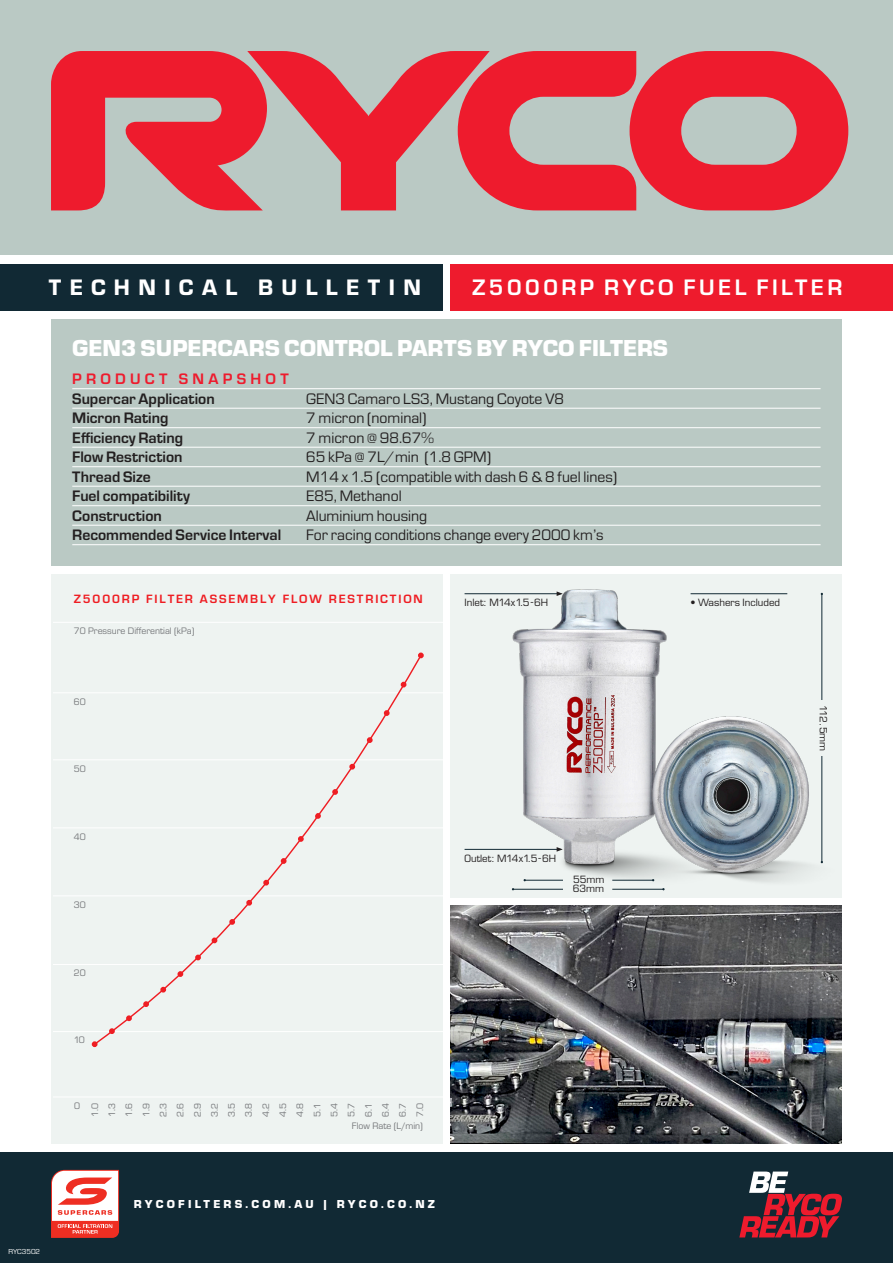
<style>
.page{position:relative;width:893px;height:1263px;background:#fff}
.page>*{position:absolute;margin:0;border:0;box-sizing:border-box;transform-origin:0 0}
.t1{font:900 24px "Eurostile";color:#fff}
.t2{font:700 23.25px "Eurostile";letter-spacing:.155em;color:#fff}
.t3{font:23.25px "Eurostile Hea";letter-spacing:.36em;color:#fff}
.t4{font:15.75px "Eurostile";color:#231f20}
.t5{font:700 15.75px "Eurostile";color:#231f20}
.t6{font:700 15.75px "Eurostile";letter-spacing:.27em;color:#ee1b2d}
.t7{font:700 12.45px "Eurostile";letter-spacing:.15em;color:#ee1d23}
.t8{font:900 12px "Eurostile";letter-spacing:.27em;color:#fff}
.t9{font:9.75px/17.1px "Eurostile";color:#76787b;text-align:justify}
.t10{font:9.75px "Eurostile LT Std";color:#231f20}
.t11{font:7.5px "Eurostile";color:#fff}
.s1{font-weight:700}
</style>
<div class="page">
<div style="left:0;top:0;width:893px;height:255px;background:#bac9c4"></div>
<div style="left:0;top:264px;width:442px;height:46px;background:#112934"></div>
<svg style="left:51px;top:51px;width:797px;height:160px"></svg>
<div style="left:0;top:1152px;width:893px;height:111px;background:#112934"></div>
<svg style="left:739px;top:1171px;width:103px;height:66px"></svg>
<svg style="left:51px;top:1170px;width:68px;height:68px;background:#f4a09b"></svg>
<div style="left:451px;top:264px;width:442px;height:46px;background:#ee1b2d"></div>
<div style="left:51px;top:319px;width:791px;height:247px;background:#bac9c4"></div>
<hr style="left:72px;top:388px;width:749px;height:1px;background:#fff">
<hr style="left:72px;top:408px;width:749px;height:1px;background:#fff">
<hr style="left:72px;top:427px;width:749px;height:1px;background:#fff">
<hr style="left:72px;top:447px;width:749px;height:1px;background:#fff">
<hr style="left:72px;top:466px;width:749px;height:1px;background:#fff">
<hr style="left:72px;top:486px;width:749px;height:1px;background:#fff">
<hr style="left:72px;top:505px;width:749px;height:1px;background:#fff">
<hr style="left:72px;top:525px;width:749px;height:1px;background:#fff">
<hr style="left:72px;top:544px;width:749px;height:1px;background:#fff">
<div style="left:53px;top:574px;width:389px;height:570px;background:#eef3f1"></div>
<img style="left:451px;top:906px;width:391px;height:238px">
<img style="left:452px;top:574px;width:390px;height:318px">
<hr style="left:822px;top:594px;width:1px;height:268px;background:#112934">
<hr style="left:525px;top:880px;width:38px;height:1px;background:#112934">
<hr style="left:513px;top:889px;width:50px;height:1px;background:#112934">
<hr style="left:612px;top:880px;width:41px;height:1px;background:#112934">
<hr style="left:612px;top:889px;width:51px;height:1px;background:#112934">
<div style="left:817px;top:700px;width:13px;height:56px;background:#eef3f1"></div>
<hr style="left:465px;top:593px;width:96px;height:1px;background:#112934">
<svg style="left:557px;top:591px;width:6px;height:5px"></svg>
<hr style="left:691px;top:593px;width:96px;height:1px;background:#112934">
<hr style="left:465px;top:849px;width:96px;height:1px;background:#112934">
<svg style="left:557px;top:847px;width:6px;height:5px"></svg>
<h2 class="t3" style="left:49px;top:271px;width:374px">TECHNICAL BULLETIN</h2>
<p class="t2" style="left:472px;top:270px;width:372px">Z5000RP RYCO FUEL FILTER</p>
<p class="t1" style="left:72px;top:331px;width:597px">GEN3 SUPERCARS CONTROL PARTS BY RYCO FILTERS</p>
<p class="t6" style="left:72px;top:368px;width:218px">PRODUCT SNAPSHOT</p>
<p class="t5" style="left:72px;top:387px;width:144px">Supercar Application</p>
<p class="t4" style="left:306px;top:388px;width:259px">GEN3 Camaro LS3, Mustang Coyote V8</p>
<p class="t5" style="left:72px;top:407px;width:98px">Micron Rating</p>
<p class="t4" style="left:306px;top:407px;width:122px">7 micron (nominal)</p>
<p class="t5" style="left:72px;top:426px;width:112px">Efficiency Rating</p>
<p class="t4" style="left:306px;top:427px;width:129px">7 micron @ 98.67%</p>
<p class="t5" style="left:72px;top:446px;width:112px">Flow Restriction</p>
<p class="t4" style="left:306px;top:446px;width:186px">65 kPa @ 7L/min (1.8 GPM)</p>
<p class="t5" style="left:72px;top:465px;width:80px">Thread Size</p>
<p class="t4" style="left:306px;top:466px;width:313px">M14 x 1.5 (compatible with dash 6 &amp; 8 fuel lines)</p>
<p class="t5" style="left:72px;top:485px;width:119px">Fuel compatibility</p>
<p class="t4" style="left:306px;top:485px;width:97px">E85, Methanol</p>
<p class="t5" style="left:72px;top:504px;width:91px">Construction</p>
<p class="t4" style="left:306px;top:505px;width:123px">Aluminium housing</p>
<p class="t5" style="left:72px;top:524px;width:210px">Recommended Service Interval</p>
<p class="t4" style="left:306px;top:524px;width:299px">For racing conditions change every 2000 km’s</p>
<p class="t7" style="left:74px;top:590px;width:350px">Z5000RP FILTER ASSEMBLY FLOW RESTRICTION</p>
<p class="t9" style="left:74px;top:622px;width:122px">70 Pressure Differential (kPa)</p>
<p class="t9" style="left:74px;top:692px;width:13px">60</p>
<p class="t9" style="left:74px;top:759px;width:13px">50</p>
<p class="t9" style="left:74px;top:827px;width:13px">40</p>
<p class="t9" style="left:74px;top:895px;width:13px">30</p>
<p class="t9" style="left:74px;top:964px;width:13px">20</p>
<p class="t9" style="left:74px;top:1031px;width:12px">10</p>
<p class="t9" style="left:74px;top:1097px;width:7px">0</p>
<p class="t9" style="left:86px;top:1117px;width:15px;rotate:-90deg">1.0<br>1.3<br>1.6<br>1.9<br>2.3<br>2.6<br>2.9<br>3.2<br>3.5<br>3.8<br>4.2<br>4.5<br>4.8<br>5.1<br>5.4<br>5.7<br>6.1<br>6.4<br>6.7<br>7.0</p>
<p class="t9" style="left:352px;top:1116px;width:72px">Flow Rate (L<span class="s1">/</span>min)</p>
<p class="t10" style="left:465px;top:596px;width:85px">Inlet: M14x1.5-6H</p>
<p class="t10" style="left:691px;top:596px;width:91px">• Washers Included</p>
<p class="t10" style="left:829px;top:705px;width:48px;rotate:90deg">112.5mm</p>
<p class="t10" style="left:465px;top:852px;width:93px">Outlet: M14x1.5-6H</p>
<p class="t10" style="left:573px;top:873px;width:33px">55mm</p>
<p class="t10" style="left:573px;top:882px;width:33px">63mm</p>
<p class="t11" style="left:9px;top:1247px;width:33px">RYC3502</p>
<p class="t8" style="left:134px;top:1195px;width:303px">RYCOFILTERS.COM.AU | RYCO.CO.NZ</p>
</div>
